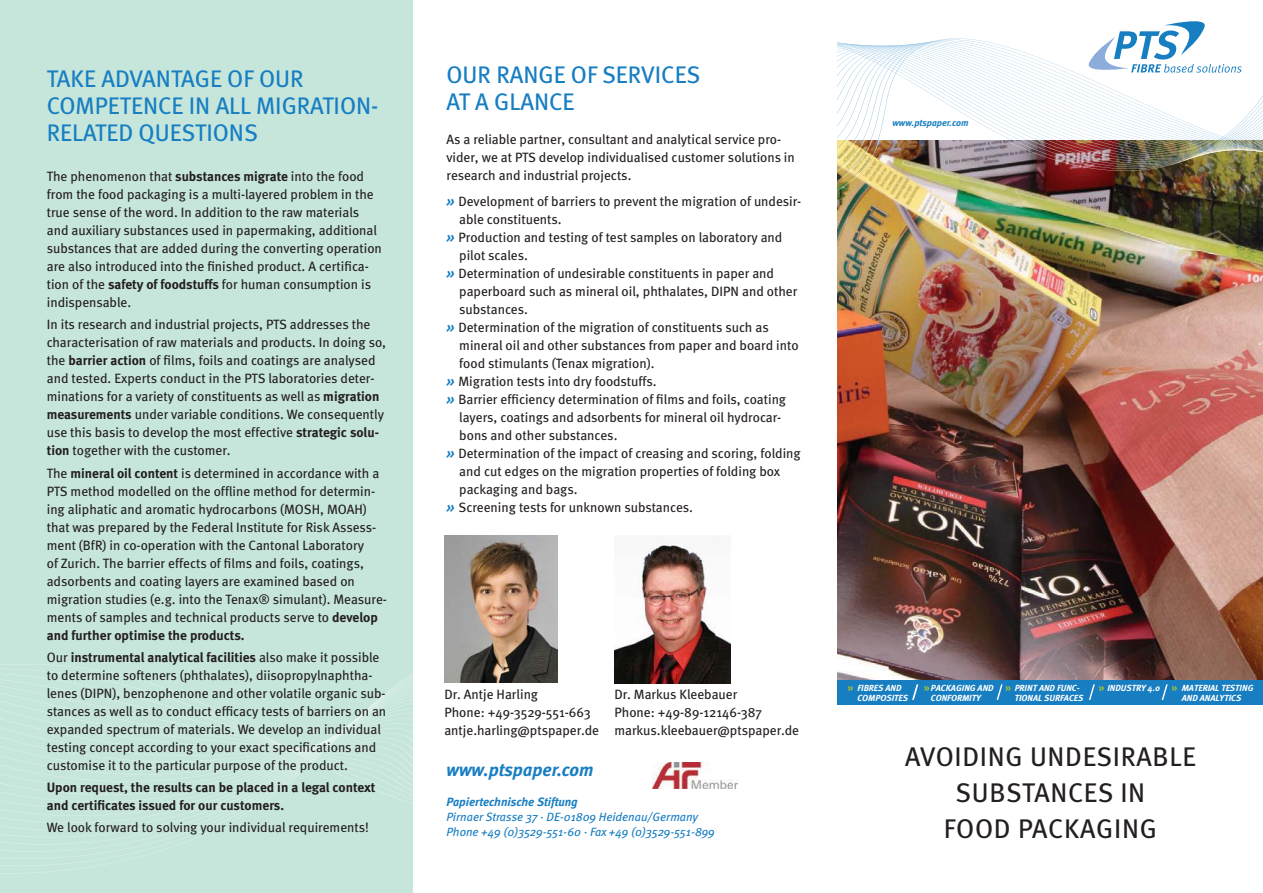
<style>
.page{position:relative;width:1263px;height:893px;background:#fff}
.page>*{position:absolute;margin:0;border:0;box-sizing:border-box;transform-origin:0 0}
.t1{font:27px/36px "Meta";letter-spacing:.025em;color:#241f1f;text-align:center}
.t2{font:24px/27px "Meta";color:#177ec2}
.t3{font:italic 700 18.15px "Meta";color:#177ec2}
.t4{font:13.5px/18px "Meta";color:#241f1f}
.t5{font:700 13.5px/18px "Meta";letter-spacing:-.005em;color:#241f1f}
.t6{font:italic 12px/15px "Meta";color:#177ec2}
.t7{font:italic 700 12px "Meta";color:#177ec2}
.t8{font:italic 700 9.3px "Meta";color:#177ec2}
.t9{font:italic 700 8.85px/10.6px "Meta";color:#fff}
.s1{font-weight:700}
.s2{font-weight:700;font-style:italic;font-size:15px;color:#177ec2}
.s3{font-style:normal;font-size:10.35px;color:#b1c726}
</style>
<div class="page">
<img style="left:838px;top:231px;width:425px;height:449px">
<div style="left:0;top:0;width:412px;height:893px;background:#c6e6db"></div>
<svg style="left:838px;top:38px;width:425px;height:102px"></svg>
<svg style="left:1084px;top:21px;width:158px;height:53px"></svg>
<img style="left:838px;top:140px;width:425px;height:91px">
<img style="left:652px;top:762px;width:85px;height:27px">
<svg style="left:0;top:664px;width:412px;height:210px"></svg>
<img style="left:444px;top:536px;width:114px;height:146px">
<img style="left:614px;top:541px;width:116px;height:142px">
<div style="left:838px;top:680px;width:425px;height:24px;background:#177ec2"></div>
<svg style="left:912px;top:684px;width:6px;height:16px"></svg>
<svg style="left:997px;top:684px;width:5px;height:16px"></svg>
<svg style="left:1162px;top:684px;width:6px;height:16px"></svg>
<svg style="left:1089px;top:684px;width:6px;height:16px"></svg>
<h2 class="t2" style="left:47px;top:65px;width:333px">TAKE ADVANTAGE OF OUR<br>COMPETENCE IN ALL MIGRATION-<br>RELATED QUESTIONS</h2>
<p class="t4" style="left:47px;top:167px;width:337px">The phenomenon that <span class="s1">substances migrate</span> into the food from the food packaging is a multi-layered problem in the true sense of the word. In addition to the raw materials and auxiliary substances used in papermaking, additional substances that are added during the converting operation are also introduced into the finished product. A certifica&shy;tion of the <span class="s1">safety of foodstuffs</span> for human consumption is indispensable.</p>
<p class="t4" style="left:47px;top:315px;width:341px">In its research and industrial projects, PTS addresses the characterisation of raw materials and products. In doing so, the <span class="s1">barrier action</span> of films, foils and coatings are analysed and tested. Experts conduct in the PTS laboratories deter&shy;minations for a variety of constituents as well as <span class="s1">migration measurements</span> under variable conditions. We consequently use this basis to develop the most effective <span class="s1">strategic solu&shy;tion</span> together with the customer.</p>
<p class="t4" style="left:47px;top:463px;width:342px">The <span class="s1">mineral oil content</span> is determined in accordance with a PTS method modelled on the offline method for determin&shy;ing aliphatic and aromatic hydrocarbons (MOSH, MOAH) that was prepared by the Federal Institute for Risk Assess&shy;ment (BfR) in co-operation with the Cantonal Laboratory<br>of Zurich. The barrier effects of films and foils, coatings, adsorbents and coating layers are examined based on migration studies (e.g. into the Tenax® simulant). Measure&shy;ments of samples and technical products serve to <span class="s1">develop and further optimise the products.</span></p>
<p class="t4" style="left:47px;top:648px;width:341px">Our <span class="s1">instrumental analytical facilities</span> also make it possible to determine softeners (phthalates), diisopropylnaphtha&shy;lenes (DIPN), benzophenone and other volatile organic sub&shy;stances as well as to conduct efficacy tests of barriers on an expanded spectrum of materials. We develop an individual testing concept according to your exact specifications and customise it to the particular purpose of the product.</p>
<p class="t5" style="left:47px;top:778px;width:330px">Upon request, the results can be placed in a legal context and certificates issued for our customers.</p>
<p class="t4" style="left:47px;top:818px;width:324px">We look forward to solving your individual requirements!</p>
<h2 class="t2" style="left:446px;top:61px;width:255px">OUR RANGE OF SERVICES<br>AT A GLANCE</h2>
<p class="t4" style="left:446px;top:130px;width:350px">As a reliable partner, consultant and analytical service pro&shy;vider, we at PTS develop individualised customer solutions in research and industrial projects.</p>
<p class="t4" style="left:446px;top:192px;width:356px"><span class="s2">»</span> Development of barriers to prevent the migration of undesir-</p>
<p class="t4" style="left:459px;top:210px;width:104px">able constituents.</p>
<p class="t4" style="left:446px;top:228px;width:337px"><span class="s2">»</span> Production and testing of test samples on laboratory and</p>
<p class="t4" style="left:459px;top:246px;width:70px">pilot scales.</p>
<p class="t4" style="left:446px;top:264px;width:329px"><span class="s2">»</span> Determination of undesirable constituents in paper and</p>
<p class="t4" style="left:459px;top:282px;width:340px">paperboard such as mineral oil, phthalates, DIPN and other</p>
<p class="t4" style="left:459px;top:300px;width:70px">substances.</p>
<p class="t4" style="left:446px;top:318px;width:324px"><span class="s2">»</span> Determination of the migration of constituents such as</p>
<p class="t4" style="left:459px;top:336px;width:341px">mineral oil and other substances from paper and board into</p>
<p class="t4" style="left:459px;top:354px;width:197px">food stimulants (Tenax migration).</p>
<p class="t4" style="left:446px;top:372px;width:212px"><span class="s2">»</span> Migration tests into dry foodstuffs.</p>
<p class="t4" style="left:446px;top:390px;width:341px"><span class="s2">»</span> Barrier efficiency determination of films and foils, coating</p>
<p class="t4" style="left:459px;top:408px;width:324px">layers, coatings and adsorbents for mineral oil hydrocar-</p>
<p class="t4" style="left:459px;top:426px;width:160px">bons and other substances.</p>
<p class="t4" style="left:446px;top:444px;width:356px"><span class="s2">»</span> Determination of the impact of creasing and scoring, folding</p>
<p class="t4" style="left:459px;top:462px;width:322px">and cut edges on the migration properties of folding box</p>
<p class="t4" style="left:459px;top:480px;width:120px">packaging and bags.</p>
<p class="t4" style="left:446px;top:498px;width:248px"><span class="s2">»</span> Screening tests for unknown substances.</p>
<p class="t8" style="left:892px;top:117px;width:78px">www.ptspaper.com</p>
<p class="t4" style="left:444px;top:685px;width:156px">Dr. Antje Harling<br>Phone: +49-3529-551-663 antje.harling@ptspaper.de</p>
<p class="t4" style="left:614px;top:685px;width:186px">Dr. Markus Kleebauer<br>Phone: +49-89-12146-387 markus.kleebauer@ptspaper.de</p>
<h3 class="t3" style="left:446px;top:758px;width:149px">www.ptspaper.com</h3>
<p class="t7" style="left:446px;top:794px;width:133px">Papiertechnische Stiftung</p>
<p class="t6" style="left:446px;top:809px;width:270px">Pirnaer Strasse 37 · DE-01809 Heidenau/Germany<br>Phone +49 (0)3529-551-60 · Fax +49 (0)3529-551-899</p>
<p class="t9" style="left:857px;top:682px;width:52px;text-indent:-10px"><span class="s3">»</span> FIBRES AND<br>COMPOSITES</p>
<p class="t9" style="left:1099px;top:683px;width:63px"><span class="s3">»</span> INDUSTRY 4.0</p>
<p class="t9" style="left:931px;top:682px;width:64px;text-indent:-7px"><span class="s3">»</span> PACKAGING AND<br>CONFORMITY</p>
<p class="t9" style="left:1015px;top:682px;width:70px;text-indent:-9px"><span class="s3">»</span> PRINT AND FUNC-<br>TIONAL SURFACES</p>
<p class="t9" style="left:1172px;top:682px;width:83px;text-align:center"><span class="s3">»</span> MATERIAL TESTING<br>AND ANALYTICS</p>
<h1 class="t1" style="left:905px;top:738px;width:292px">AVOIDING UNDESIRABLE<br>SUBSTANCES IN<br>FOOD PACKAGING</h1>
</div>
